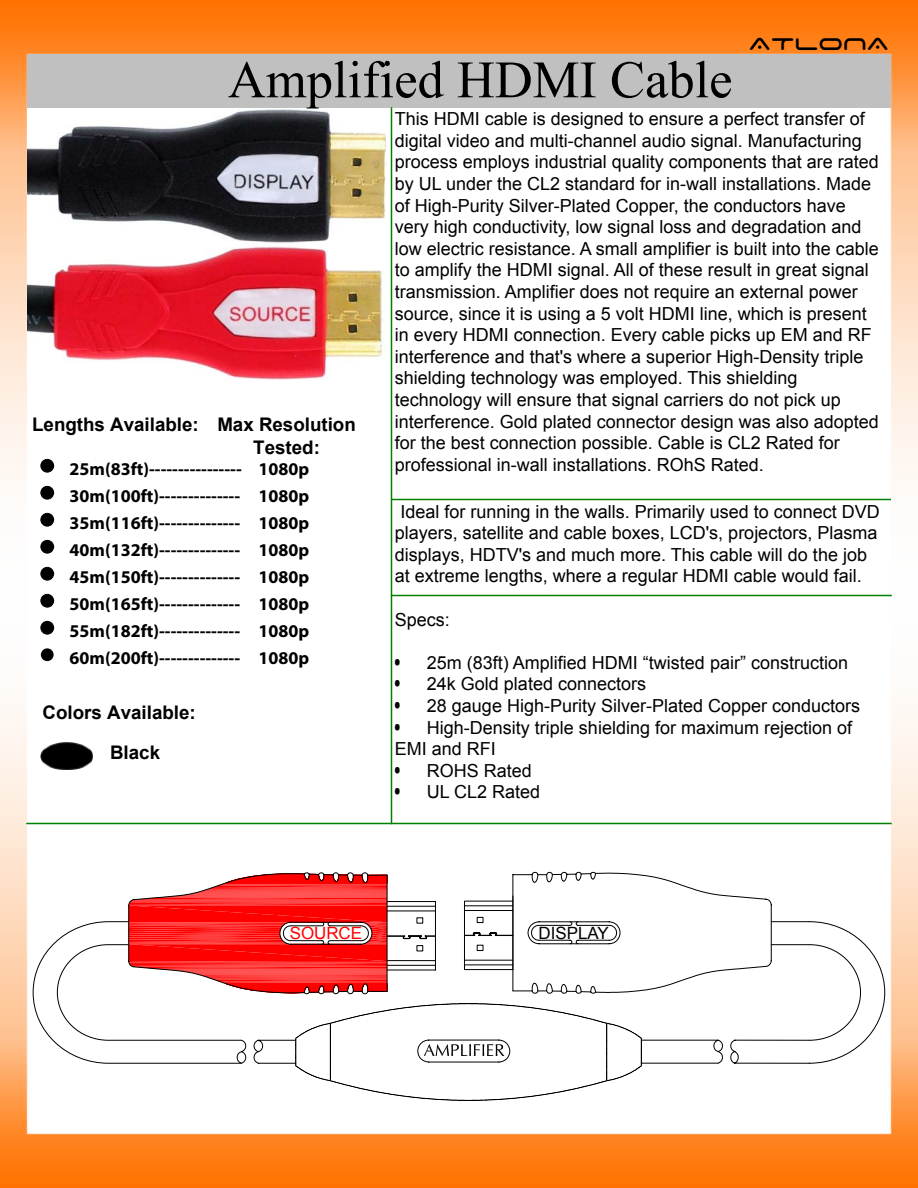
<style>
.page{position:relative;width:918px;height:1188px;background:#fff}
.page>*{position:absolute;margin:0;border:0;box-sizing:border-box;transform-origin:0 0}
.t1{font:52.5px "Times New Roman";color:#000}
.t2{font:27px "Space Age";color:#000}
.t3{font:700 18.75px/40.5px "Arial";color:#000}
.t4{font:18px/21.6px "Arial";color:#000}
.t5{font:700 18px/27px "Myriad Pro";color:#000;text-align:justify}
.t6{font:16.95px "Arial";color:#000}
.t7{font:16.95px "Arial";color:#f00}
</style>
<div class="page">
<img style="left:0;top:0;width:918px;height:1188px">
<div style="left:27px;top:54px;width:864px;height:54px;background:#c0c0c0"></div>
<hr style="left:392px;top:595px;width:499px;height:1px;background:#008000">
<hr style="left:392px;top:499px;width:499px;height:1px;background:#008000">
<div style="left:41px;top:459px;width:13px;height:13px;background:#000;border-radius:50%"></div>
<div style="left:40px;top:459px;width:14px;height:13px;border:1px solid #000;border-radius:50%"></div>
<div style="left:41px;top:486px;width:13px;height:13px;background:#000;border-radius:50%"></div>
<div style="left:40px;top:486px;width:14px;height:14px;border:1px solid #000;border-radius:50%"></div>
<div style="left:41px;top:513px;width:13px;height:13px;background:#000;border-radius:50%"></div>
<div style="left:40px;top:513px;width:14px;height:13px;border:1px solid #000;border-radius:50%"></div>
<div style="left:41px;top:567px;width:13px;height:13px;background:#000;border-radius:50%"></div>
<div style="left:40px;top:567px;width:14px;height:13px;border:1px solid #000;border-radius:50%"></div>
<div style="left:41px;top:594px;width:13px;height:13px;background:#000;border-radius:50%"></div>
<div style="left:40px;top:594px;width:14px;height:14px;border:1px solid #000;border-radius:50%"></div>
<div style="left:41px;top:621px;width:13px;height:13px;background:#000;border-radius:50%"></div>
<div style="left:40px;top:621px;width:14px;height:13px;border:1px solid #000;border-radius:50%"></div>
<img style="left:40px;top:742px;width:52px;height:27px">
<div style="left:41px;top:540px;width:13px;height:13px;background:#000;border-radius:50%"></div>
<div style="left:40px;top:540px;width:14px;height:14px;border:1px solid #000;border-radius:50%"></div>
<hr style="left:391px;top:108px;width:1px;height:716px;background:#008000">
<hr style="left:27px;top:823px;width:864px;height:1px;background:#008000">
<div style="left:41px;top:648px;width:13px;height:13px;background:#000;border-radius:50%"></div>
<svg style="left:32px;top:872px;width:854px;height:229px"></svg>
<img style="left:28px;top:109px;width:359px;height:272px">
<h1 class="t1" style="left:228px;top:44px;width:506px">Amplified HDMI Cable</h1>
<h2 class="t2" style="left:749px;top:32px;width:142px">ATLONA</h2>
<p class="t3" style="left:32px;top:405px;width:168px">Lengths Available:</p>
<p class="t5" style="left:70px;top:454px;width:174px">25m(83ft)---------------- 30m(100ft)-------------- 35m(116ft)--------------</p>
<p class="t5" style="left:70px;top:562px;width:172px">45m(150ft)-------------- 50m(165ft)-------------- 55m(182ft)--------------</p>
<p class="t3" style="left:217px;top:414px;width:140px;line-height:22.5px;text-align:center">Max Resolution<br>Tested:</p>
<p class="t5" style="left:259px;top:454px;width:52px">1080p 1080p 1080p 1080p 1080p 1080p 1080p</p>
<p class="t5" style="left:70px;top:535px;width:172px">40m(132ft)--------------</p>
<p class="t5" style="left:70px;top:643px;width:241px">60m(200ft)-------------- 1080p</p>
<p class="t3" style="left:110px;top:693px;width:87px;text-indent:-68px">Colors Available:<br>Black</p>
<p class="t4" style="left:395px;top:108px;width:486px">This HDMI cable is designed to ensure a perfect transfer of digital video and multi-channel audio signal. Manufacturing process employs industrial quality components that are rated by UL under the CL2 standard for in-wall installations. Made of High-Purity Silver-Plated Copper, the conductors have very high conductivity, low signal loss and degradation and low electric resistance. A small amplifier is built into the cable to amplify the HDMI signal. All of these result in great signal transmission. Amplifier does not require an external power source, since it is using a 5 volt HDMI line, which is present in every HDMI connection. Every cable picks up EM and RF interference and that's where a superior High-Density triple shielding technology was employed. This shielding technology will ensure that signal carriers do not pick up interference. Gold plated connector design was also adopted for the best connection possible. Cable is CL2 Rated for professional in-wall installations. ROhS Rated.</p>
<p class="t4" style="left:395px;top:501px;width:487px;text-indent:6px">Ideal for running in the walls. Primarily used to connect DVD players, satellite and cable boxes, LCD's, projectors, Plasma displays, HDTV's and much more. This cable will do the job at extreme lengths, where a regular HDMI cable would fail.</p>
<p class="t4" style="left:395px;top:609px;width:57px">Specs:</p>
<p class="t4" style="left:395px;top:652px;width:455px">• 25m (83ft) Amplified HDMI “twisted pair” construction</p>
<p class="t4" style="left:395px;top:673px;width:253px">• 24k Gold plated connectors</p>
<p class="t4" style="left:395px;top:695px;width:467px">• 28 gauge High-Purity Silver-Plated Copper conductors</p>
<p class="t4" style="left:395px;top:717px;width:459px">• High-Density triple shielding for maximum rejection of<br>EMI and RFI</p>
<p class="t4" style="left:395px;top:760px;width:139px">• ROHS Rated</p>
<p class="t4" style="left:395px;top:781px;width:147px">• UL CL2 Rated</p>
<p class="t7" style="left:290px;top:922px;width:74px">SOURCE</p>
<p class="t6" style="left:538px;top:922px;width:72px">DISPLAY</p>
</div>
